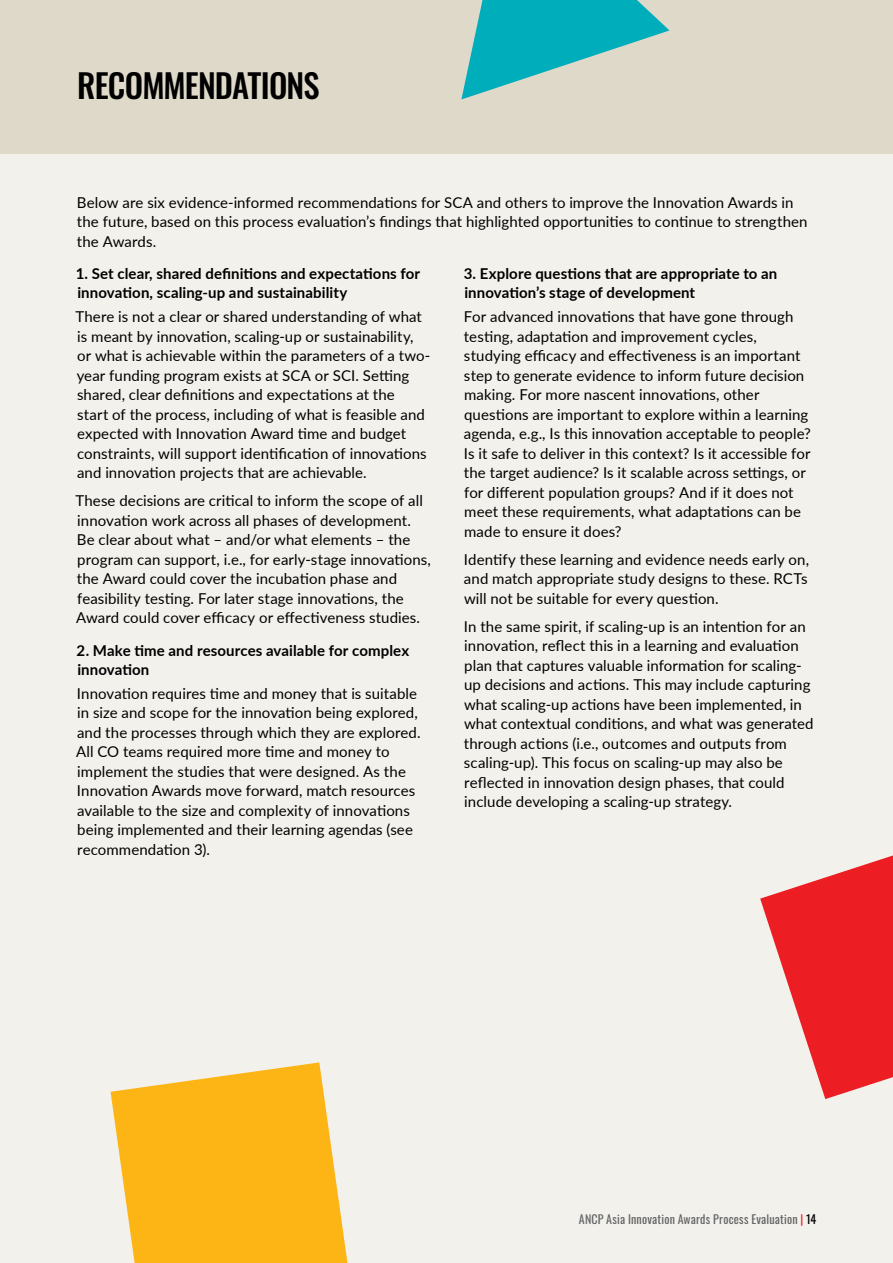
<style>
.page{position:relative;width:893px;height:1263px;background:#f3f1ec}
.page>*{position:absolute;margin:0;border:0;box-sizing:border-box;transform-origin:0 0}
.t1{font:500 33px "Oswald";letter-spacing:-.03em;color:#000}
.t2{font:15px/19.5px "Lato";letter-spacing:.005em;color:#000}
.t3{font:700 15px/19.5px "Lato";letter-spacing:.01em;color:#000}
.t4{font:12px "Oswald";letter-spacing:.02em;color:#636466}
.s1{color:#ed1d24}
.s2{color:#000}
</style>
<div class="page">
<div style="left:0;top:0;width:893px;height:153px;background:#ded9c9"></div>
<svg style="left:111px;top:1062px;width:236px;height:201px;fill:#fcb515"></svg>
<svg style="left:461px;top:0;width:208px;height:99px"></svg>
<svg style="left:760px;top:855px;width:133px;height:244px"></svg>
<h1 class="t1" style="left:77px;top:56px;width:244px">RECOMMENDATIONS</h1>
<p class="t2" style="left:77px;top:192px;width:732px">Below are six evidence-informed recommendations for SCA and others to improve the Innovation Awards in the future, based on this process evaluation’s findings that highlighted opportunities to continue to strengthen the Awards.</p>
<p class="t3" style="left:76px;top:263px;width:346px">1. Set clear, shared definitions and expectations for innovation, scaling-up and sustainability</p>
<p class="t2" style="left:75px;top:306px;width:356px">There is not a clear or shared understanding of what is meant by innovation, scaling-up or sustainability,<br>or what is achievable within the parameters of a two&shy;year funding program exists at SCA or SCI. Setting shared, clear definitions and expectations at the<br>start of the process, including of what is feasible and expected with Innovation Award time and budget constraints, will support identification of innovations and innovation projects that are achievable.</p>
<p class="t2" style="left:75px;top:490px;width:357px">These decisions are critical to inform the scope of all innovation work across all phases of development.<br>Be clear about what – and/or what elements – the program can support, i.e., for early-stage innovations, the Award could cover the incubation phase and feasibility testing. For later stage innovations, the Award could cover efficacy or effectiveness studies.</p>
<p class="t3" style="left:77px;top:640px;width:334px">2. Make time and resources available for complex innovation</p>
<p class="t2" style="left:76px;top:683px;width:346px">Innovation requires time and money that is suitable in size and scope for the innovation being explored, and the processes through which they are explored.<br>All CO teams required more time and money to implement the studies that were designed. As the Innovation Awards move forward, match resources available to the size and complexity of innovations being implemented and their learning agendas (see recommendation 3).</p>
<p class="t3" style="left:464px;top:263px;width:315px">3. Explore questions that are appropriate to an innovation’s stage of development</p>
<p class="t2" style="left:464px;top:306px;width:348px">For advanced innovations that have gone through testing, adaptation and improvement cycles, studying efficacy and effectiveness is an important step to generate evidence to inform future decision making. For more nascent innovations, other questions are important to explore within a learning agenda, e.g., Is this innovation acceptable to people?<br>Is it safe to deliver in this context? Is it accessible for the target audience? Is it scalable across settings, or for different population groups? And if it does not meet these requirements, what adaptations can be made to ensure it does?</p>
<p class="t2" style="left:464px;top:549px;width:347px;text-align:justify">Identify these learning and evidence needs early on, and match appropriate study designs to these. RCTs will not be suitable for every question.</p>
<p class="t2" style="left:464px;top:616px;width:351px">In the same spirit, if scaling-up is an intention for an innovation, reflect this in a learning and evaluation plan that captures valuable information for scaling&shy;up decisions and actions. This may include capturing what scaling-up actions have been implemented, in what contextual conditions, and what was generated through actions (i.e., outcomes and outputs from scaling-up). This focus on scaling-up may also be reflected in innovation design phases, that could include developing a scaling-up strategy.</p>
<p class="t4" style="left:579px;top:1208px;width:239px">ANCP Asia Innovation Awards Process Evaluation <span class="s1">|</span> <span class="s2">14</span></p>
</div>
